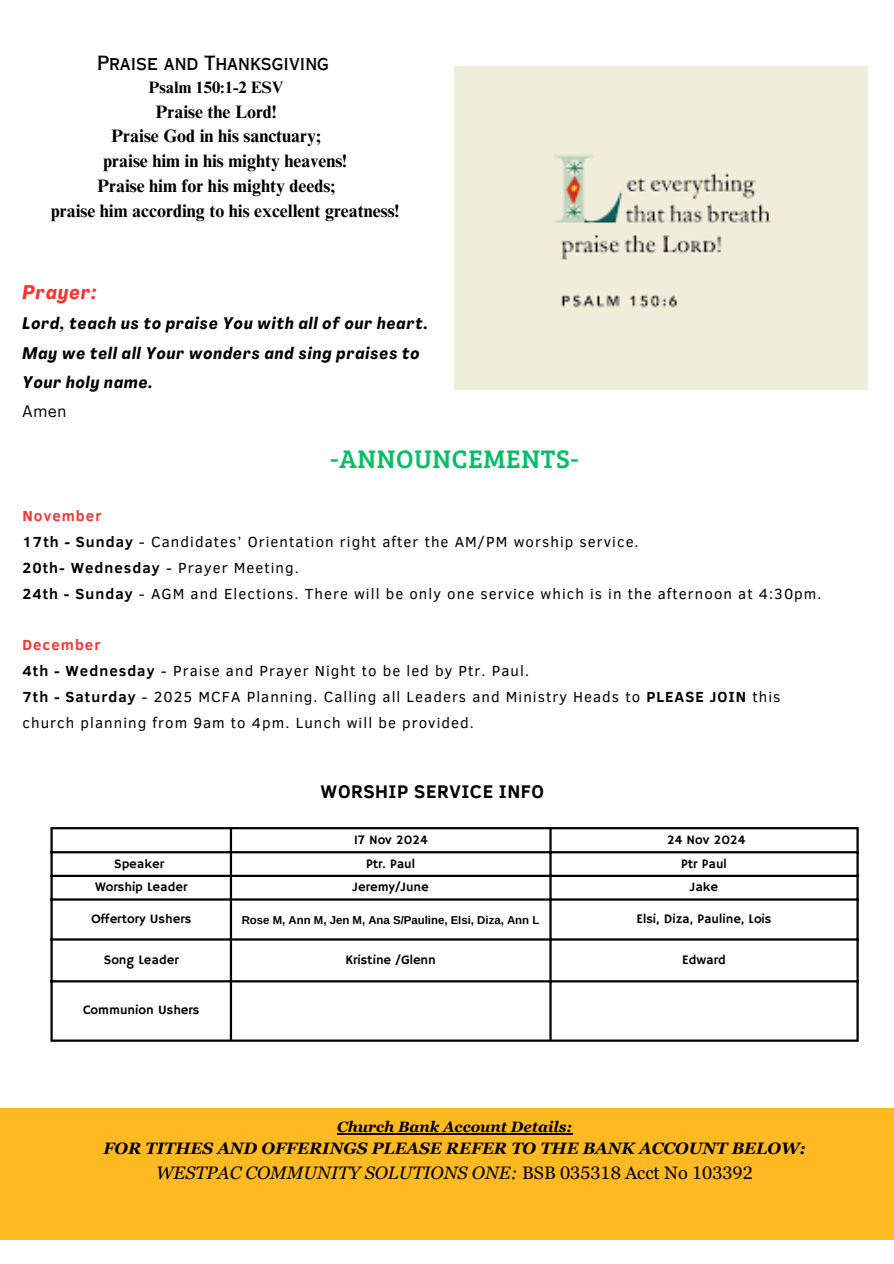
<style>
.page{position:relative;width:894px;height:1264px;background:#fff}
.page>*{position:absolute;margin:0;border:0;box-sizing:border-box;transform-origin:0 0}
.t1{font:26.25px "Bree Serif";letter-spacing:.03em;color:#00bf63}
.t2{font:19.5px "Copperplate Gothic LT Pro 30 AB";color:#000}
.t3{font:italic 700 condensed 19.5px "Agrandir";letter-spacing:.07em;color:#ff3131}
.t4{font:700 18.75px "Clear Sans";letter-spacing:.03em;color:#000001}
.t5{font:700 18px "Times NRMT Pro";color:#000}
.t6{font:italic 18px "Georgia Pro";color:#000}
.t7{font:italic 700 condensed 16.5px/29.1px "Agrandir";letter-spacing:.07em;color:#000001}
.t8{font:italic 700 16.5px "Georgia Pro";color:#000}
.t9{font:700 16.5px "Times NRMT Pro";color:#000}
.t10{font:15px/25.8px "Clear Sans";letter-spacing:.07em;color:#000001}
.t11{font:italic 700 15px "Georgia Pro";color:#000}
.t12{font:13.05px "Hammersmith One";color:#000}
.t13{font:700 11.4px "Arimo";color:#000}
.s1{font-weight:400;font-style:normal}
.s2{font-weight:700;color:#ff3131}
.s3{font-weight:700}
.s4{font-style:normal}
</style>
<div class="page">
<div style="left:454px;top:67px;width:413px;height:323px;background:#efeeda"></div>
<div style="left:0;top:1108px;width:893px;height:131px;background:#ffb923"></div>
<hr style="left:50px;top:829px;width:3px;height:210px;background:#000">
<hr style="left:230px;top:829px;width:2px;height:210px;background:#000">
<hr style="left:549px;top:829px;width:2px;height:210px;background:#000">
<hr style="left:856px;top:829px;width:2px;height:210px;background:#000">
<hr style="left:50px;top:827px;width:808px;height:2px;background:#000">
<hr style="left:50px;top:851px;width:808px;height:2px;background:#000">
<hr style="left:50px;top:874px;width:808px;height:3px;background:#000">
<hr style="left:50px;top:898px;width:808px;height:2px;background:#000">
<hr style="left:50px;top:938px;width:808px;height:2px;background:#000">
<hr style="left:50px;top:980px;width:808px;height:2px;background:#000">
<hr style="left:50px;top:1039px;width:808px;height:2px;background:#000">
<hr style="left:337px;top:1133px;width:235px;height:1px;background:#000">
<svg style="left:656px;top:300px;width:16px;height:2px"></svg>
<h4 class="t2" style="left:97px;top:56px;width:233px">Praise and Thanksgiving</h4>
<h4 class="t9" style="left:148px;top:81px;width:137px">Psalm 150:1-2 ESV</h4>
<h4 class="t5" style="left:155px;top:105px;width:123px">Praise the Lord!</h4>
<h4 class="t5" style="left:111px;top:129px;width:211px">Praise God in his sanctuary;</h4>
<h4 class="t5" style="left:103px;top:154px;width:245px">praise him in his mighty heavens!</h4>
<h4 class="t5" style="left:97px;top:179px;width:239px">Praise him for his mighty deeds;</h4>
<h4 class="t5" style="left:51px;top:204px;width:350px">praise him according to his excellent greatness!</h4>
<h4 class="t3" style="left:23px;top:284px;width:75px">Prayer:</h4>
<h4 class="t7" style="left:23px;top:311px;width:406px">Lord, teach us to praise You with all of our heart.<br>May we tell all Your wonders and sing praises to<br>Your holy name.<br><span class="s1">Amen</span></h4>
<p class="t1" style="left:330px;top:440px;width:250px">-ANNOUNCEMENTS-</p>
<h3 class="t10" style="left:23px;top:502px;width:800px"><span class="s2">November<br></span><span class="s3">17th - Sunday</span> - Candidates’ Orientation right after the AM/PM worship service.<br><span class="s3">20th- Wednesday</span> - Prayer Meeting.<br><span class="s3">24th - Sunday</span> - AGM and Elections. There will be only one service which is in the afternoon at 4:30pm.</h3>
<h4 class="t10" style="left:23px;top:631px;width:759px"><span class="s2">December<br></span><span class="s3">4th - Wednesday</span> - Praise and Prayer Night to be led by Ptr. Paul.<br><span class="s3">7th - Saturday</span> - 2025 MCFA Planning. Calling all Leaders and Ministry Heads to <span class="s3">PLEASE JOIN</span> this church planning from 9am to 4pm. Lunch will be provided.</h4>
<p class="t4" style="left:320px;top:778px;width:225px">WORSHIP SERVICE INFO</p>
<h4 class="t12" style="left:353px;top:832px;width:75px">17 Nov 2024</h4>
<h1 class="t12" style="left:667px;top:832px;width:80px">24 Nov 2024</h1>
<h2 class="t12" style="left:114px;top:856px;width:51px">Speaker</h2>
<p class="t12" style="left:366px;top:856px;width:50px">Ptr. Paul</p>
<p class="t12" style="left:681px;top:856px;width:47px">Ptr Paul</p>
<p class="t12" style="left:95px;top:879px;width:94px">Worship Leader</p>
<p class="t12" style="left:352px;top:879px;width:78px">Jeremy/June</p>
<p class="t12" style="left:689px;top:879px;width:30px">Jake</p>
<p class="t12" style="left:91px;top:910px;width:102px">Offertory Ushers</p>
<p class="t13" style="left:242px;top:913px;width:299px">Rose M, Ann M, Jen M, Ana S/Pauline, Elsi, Diza, Ann L</p>
<p class="t12" style="left:636px;top:910px;width:136px">Elsi, Diza, Pauline, Lois</p>
<p class="t12" style="left:104px;top:951px;width:76px">Song Leader</p>
<p class="t12" style="left:345px;top:951px;width:92px">Kristine /Glenn</p>
<p class="t12" style="left:682px;top:951px;width:45px">Edward</p>
<p class="t12" style="left:83px;top:1002px;width:118px">Communion Ushers</p>
<p class="t11" style="left:337px;top:1118px;width:236px">Church Bank Account Details:</p>
<p class="t8" style="left:103px;top:1138px;width:703px">FOR TITHES AND OFFERINGS PLEASE REFER TO THE BANK ACCOUNT BELOW:</p>
<p class="t6" style="left:156px;top:1162px;width:598px">WESTPAC COMMUNITY SOLUTIONS ONE: <span class="s4">BSB 035318 Acct No 103392</span></p>
</div>
